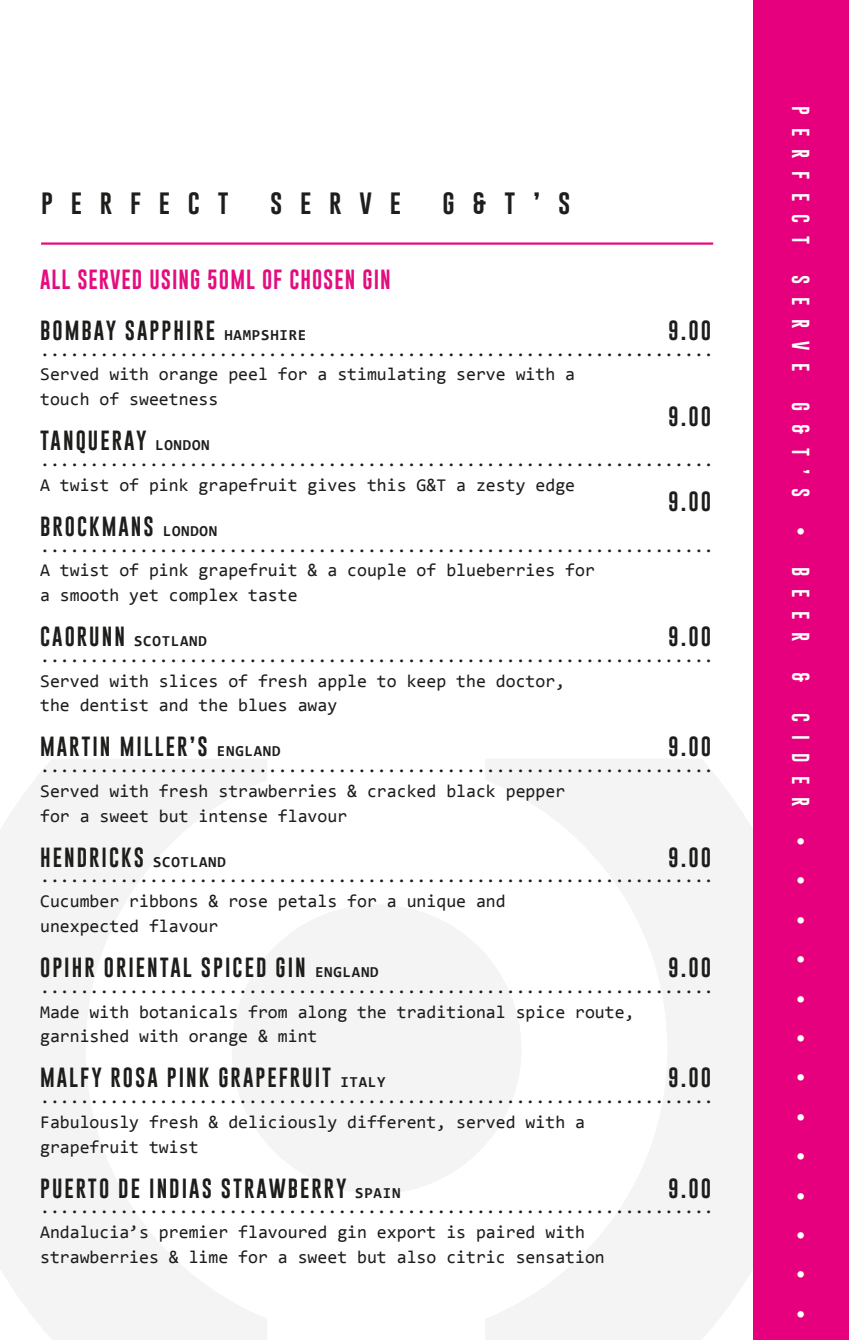
<style>
.page{position:relative;width:849px;height:1340px;background:#fff}
.page>*{position:absolute;margin:0;border:0;box-sizing:border-box;transform-origin:0 0}
.t1{font:22.5px "Gobold";letter-spacing:.73em;color:#1e1e1c;scale:1.08 1}
.t2{font:20.25px "Gobold";letter-spacing:.1em;color:#1d1d1b}
.t3{font:20.25px "Gobold";letter-spacing:.05em;color:#e40d7e}
.t4{font:18px/24.8px "Consolas";color:#1d1d1b}
.t5{font:18px "Gobold";letter-spacing:.73em;color:#fff}
.t6{font:700 15.3px "Consolas";letter-spacing:.05em;color:#1d1d1b}
.s1{font-family:"Consolas";font-weight:700;font-size:15.3px}
.s2{font-family:"Gobold";font-weight:400;font-size:20.25px}
</style>
<div class="page">
<div style="left:232px;top:904px;width:289px;height:290px;background:#f4f4f4;border-radius:50%"></div>
<svg style="left:486px;top:759px;width:267px;height:580px;fill:#f4f4f4"></svg>
<svg style="left:0;top:759px;width:267px;height:580px;fill:#f4f4f4"></svg>
<div style="left:753px;top:0;width:95px;height:1339px;background:#e6007d"></div>
<hr style="left:41px;top:242px;width:672px;height:3px;background:#e40d7e">
<p class="t1" style="left:41px;top:189px;width:175px">PERFECT</p>
<p class="t1" style="left:270px;top:189px;width:122px">SERVE</p>
<p class="t1" style="left:442px;top:189px;width:120px">G&amp;T’S</p>
<p class="t3" style="left:40px;top:266px;width:352px">ALL SERVED USING 50ML OF CHOSEN GIN</p>
<p class="t2" style="left:668px;top:317px;width:45px">9.00</p>
<p class="t2" style="left:40px;top:317px;width:268px">BOMBAY SAPPHIRE <span class="s1">HAMPSHIRE</span></p>
<p class="t4" style="left:40px;top:337px;width:675px">....................................................................<br>Served with orange peel for a stimulating serve with a<br>touch of sweetness</p>
<p class="t2" style="left:40px;top:427px;width:171px">TANQUERAY <span class="s1">LONDON</span></p>
<p class="t4" style="left:40px;top:447px;width:675px">....................................................................<br>A twist of pink grapefruit gives this G&amp;T a zesty edge</p>
<p class="t2" style="left:40px;top:513px;width:179px">BROCKMANS <span class="s1">LONDON</span></p>
<p class="t4" style="left:40px;top:533px;width:675px">....................................................................<br>A twist of pink grapefruit &amp; a couple of blueberries for<br>a smooth yet complex taste</p>
<p class="t6" style="left:40px;top:631px;width:168px"><span class="s2">CAORUNN</span> SCOTLAND</p>
<p class="t4" style="left:40px;top:643px;width:675px">....................................................................<br>Served with slices of fresh apple to keep the doctor,<br>the dentist and the blues away</p>
<p class="t2" style="left:40px;top:733px;width:242px">MARTIN MILLER’S <span class="s1">ENGLAND</span></p>
<p class="t4" style="left:40px;top:753px;width:675px">....................................................................<br>Served with fresh strawberries &amp; cracked black pepper<br>for a sweet but intense flavour</p>
<p class="t2" style="left:40px;top:844px;width:187px">HENDRICKS <span class="s1">SCOTLAND</span></p>
<p class="t4" style="left:40px;top:863px;width:675px">....................................................................<br>Cucumber ribbons &amp; rose petals for a unique and<br>unexpected flavour</p>
<p class="t2" style="left:40px;top:954px;width:340px">OPIHR ORIENTAL SPICED GIN <span class="s1">ENGLAND</span></p>
<p class="t4" style="left:40px;top:974px;width:675px">....................................................................<br>Made with botanicals from along the traditional spice route, garnished with orange &amp; mint</p>
<p class="t2" style="left:40px;top:1064px;width:347px">MALFY ROSA PINK GRAPEFRUIT <span class="s1">ITALY</span></p>
<p class="t4" style="left:40px;top:1084px;width:675px">....................................................................<br>Fabulously fresh &amp; deliciously different, served with a<br>grapefruit twist</p>
<p class="t2" style="left:40px;top:1174px;width:362px">PUERTO DE INDIAS STRAWBERRY <span class="s1">SPAIN</span></p>
<p class="t4" style="left:40px;top:1194px;width:675px">....................................................................<br>Andalucia’s premier flavoured gin export is paired with<br>strawberries &amp; lime for a sweet but also citric sensation</p>
<p class="t2" style="left:668px;top:403px;width:45px">9.00</p>
<p class="t2" style="left:668px;top:488px;width:45px">9.00</p>
<p class="t2" style="left:668px;top:623px;width:45px">9.00</p>
<p class="t2" style="left:668px;top:733px;width:45px">9.00</p>
<p class="t2" style="left:668px;top:844px;width:45px">9.00</p>
<p class="t2" style="left:668px;top:954px;width:45px">9.00</p>
<p class="t2" style="left:668px;top:1064px;width:45px">9.00</p>
<p class="t2" style="left:668px;top:1174px;width:45px">9.00</p>
<p class="t5" style="left:811px;top:106px;width:140px;rotate:90deg">PERFECT</p>
<p class="t5" style="left:811px;top:275px;width:98px;rotate:90deg">SERVE</p>
<p class="t5" style="left:811px;top:402px;width:96px;rotate:90deg">G&amp;T’S</p>
<p class="t5" style="left:811px;top:527px;width:115px;rotate:90deg">• BEER</p>
<p class="t5" style="left:811px;top:672px;width:12px;rotate:90deg">&amp;</p>
<p class="t5" style="left:811px;top:713px;width:95px;rotate:90deg">CIDER</p>
<p class="t5" style="left:811px;top:837px;width:50px;rotate:90deg">• •</p>
<p class="t5" style="left:811px;top:915px;width:50px;rotate:90deg">• •</p>
<p class="t5" style="left:811px;top:994px;width:50px;rotate:90deg">• •</p>
<p class="t5" style="left:811px;top:1073px;width:50px;rotate:90deg">• •</p>
<p class="t5" style="left:811px;top:1152px;width:50px;rotate:90deg">• •</p>
<p class="t5" style="left:811px;top:1230px;width:50px;rotate:90deg">• •</p>
<p class="t5" style="left:811px;top:1309px;width:10px;rotate:90deg">•</p>
</div>
